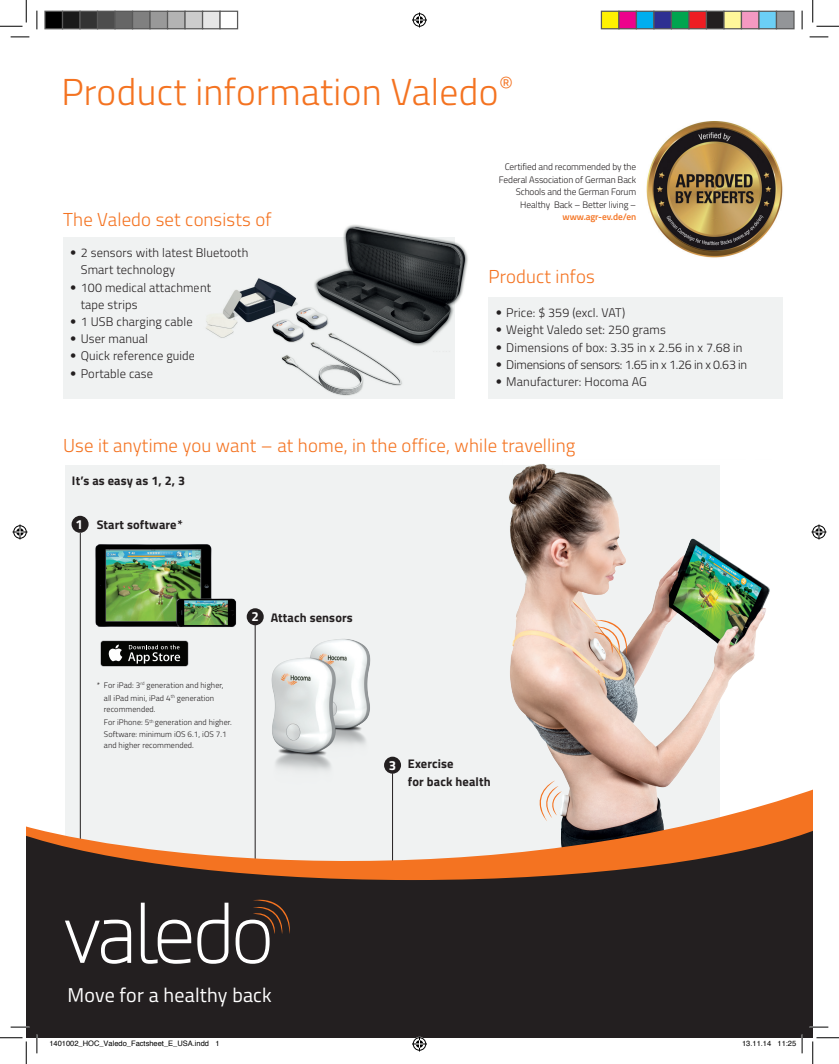
<style>
.page{position:relative;width:839px;height:1064px;background:#fff}
.page>*{position:absolute;margin:0;border:0;box-sizing:border-box;transform-origin:0 0}
.t1{font:300 37.5px "Titillium";letter-spacing:.01em;color:#f47321}
.t2{font:20px "Titillium";letter-spacing:.01em;color:#fff}
.t3{font:300 18.75px "Titillium";letter-spacing:.01em;color:#f47321}
.t4{font:700 13.25px "Titillium";color:#fff}
.t5{font:300 12.5px/17.2px "Titillium";letter-spacing:.01em;color:#231f20}
.t6{font:700 12.5px/17.2px "Titillium";letter-spacing:.01em;color:#231f20}
.t7{font:300 12.5px "Titillium";letter-spacing:-.02em;color:#231f20}
.t8{font:300 9.38px/12.5px "Titillium";letter-spacing:-.01em;color:#231f20;text-align:right}
.t9{font:600 9.38px "Titillium";letter-spacing:-.01em;color:#f47321}
.t10{font:300 8.12px/13px "Titillium";letter-spacing:.01em;color:#231f20}
.t11{font:7.5px "Helvetica";color:#000}
.s1{font-family:"Helvetica Neue LTW1 G";font-weight:700;font-stretch:condensed}
</style>
<div class="page">
<div style="left:63px;top:237px;width:392px;height:162px;background:#f0f2f2"></div>
<img style="left:206px;top:225px;width:262px;height:171px">
<div style="left:65px;top:465px;width:654px;height:485px;background:#f0f2f2"></div>
<hr style="left:255px;top:621px;width:1px;height:281px;background:#231f20">
<div style="left:72px;top:516px;width:17px;height:17px;background:#231f20;border-radius:50%"></div>
<div style="left:247px;top:608px;width:17px;height:17px;background:#231f20;border-radius:50%"></div>
<hr style="left:392px;top:773px;width:1px;height:124px;background:#231f20">
<hr style="left:80px;top:533px;width:1px;height:407px;background:#231f20">
<img style="left:509px;top:463px;width:261px;height:323px">
<div style="left:384px;top:757px;width:17px;height:17px;background:#231f20;border-radius:50%"></div>
<svg style="left:594px;top:619px;width:36px;height:36px"></svg>
<svg style="left:533px;top:780px;width:29px;height:6px"></svg>
<div style="left:100px;top:640px;width:88px;height:26px;background:#b2b3b7;border-radius:3px"></div>
<div style="left:101px;top:641px;width:87px;height:25px;background:#040503;border-radius:3px"></div>
<svg style="left:108px;top:644px;width:14px;height:17px"></svg>
<svg style="left:128px;top:645px;width:52px;height:18px"></svg>
<img style="left:271px;top:639px;width:100px;height:131px">
<img style="left:95px;top:544px;width:142px;height:84px">
<img style="left:106px;top:550px;width:94px;height:71px">
<img style="left:184px;top:600px;width:43px;height:25px">
<div style="left:488px;top:297px;width:295px;height:102px;background:#f0f2f2"></div>
<img style="left:646px;top:122px;width:137px;height:136px">
<svg style="left:26px;top:786px;width:787px;height:41px"></svg>
<svg style="left:26px;top:827px;width:787px;height:211px;background:#4a3a33"></svg>
<svg style="left:141px;top:902px;width:50px;height:62px"></svg>
<svg style="left:197px;top:902px;width:31px;height:62px"></svg>
<svg style="left:236px;top:896px;width:56px;height:68px;background:#443c39"></svg>
<svg style="left:65px;top:919px;width:66px;height:45px"></svg>
<svg style="left:11px;top:36px;width:18px;height:2px"></svg>
<svg style="left:809px;top:36px;width:19px;height:2px"></svg>
<svg style="left:11px;top:1026px;width:18px;height:2px"></svg>
<svg style="left:809px;top:1026px;width:19px;height:2px"></svg>
<svg style="left:36px;top:11px;width:2px;height:18px"></svg>
<svg style="left:36px;top:1034px;width:2px;height:19px"></svg>
<svg style="left:801px;top:11px;width:2px;height:18px"></svg>
<svg style="left:0;top:0;width:27px;height:27px"></svg>
<svg style="left:0;top:1037px;width:27px;height:27px"></svg>
<svg style="left:812px;top:0;width:27px;height:27px"></svg>
<svg style="left:812px;top:1037px;width:27px;height:27px"></svg>
<svg style="left:412px;top:13px;width:15px;height:15px"></svg>
<svg style="left:412px;top:1036px;width:15px;height:15px"></svg>
<svg style="left:13px;top:524px;width:15px;height:15px"></svg>
<svg style="left:811px;top:524px;width:15px;height:15px"></svg>
<div style="left:45px;top:11px;width:18px;height:18px;background:#000"></div>
<div style="left:44px;top:11px;width:19px;height:18px;border:1px solid #595959"></div>
<div style="left:63px;top:11px;width:17px;height:18px;background:#1a1a1a"></div>
<div style="left:62px;top:11px;width:19px;height:18px;border:1px solid #595959"></div>
<div style="left:80px;top:11px;width:18px;height:18px;background:#333"></div>
<div style="left:79px;top:11px;width:19px;height:18px;border:1px solid #595959"></div>
<div style="left:98px;top:11px;width:17px;height:18px;background:#4d4d4d"></div>
<div style="left:97px;top:11px;width:19px;height:18px;border:1px solid #595959"></div>
<div style="left:115px;top:11px;width:18px;height:18px;background:#666"></div>
<div style="left:114px;top:11px;width:19px;height:18px;border:1px solid #595959"></div>
<div style="left:133px;top:11px;width:17px;height:18px;background:#808080"></div>
<div style="left:132px;top:11px;width:19px;height:18px;border:1px solid #595959"></div>
<div style="left:150px;top:11px;width:18px;height:18px;background:#999"></div>
<div style="left:149px;top:11px;width:19px;height:18px;border:1px solid #595959"></div>
<div style="left:168px;top:11px;width:17px;height:18px;background:#b3b3b3"></div>
<div style="left:167px;top:11px;width:19px;height:18px;border:1px solid #595959"></div>
<div style="left:185px;top:11px;width:18px;height:18px;background:#ccc"></div>
<div style="left:184px;top:11px;width:19px;height:18px;border:1px solid #595959"></div>
<div style="left:203px;top:11px;width:17px;height:18px;background:#e6e6e6"></div>
<div style="left:202px;top:11px;width:19px;height:18px;border:1px solid #595959"></div>
<div style="left:219px;top:11px;width:19px;height:18px;border:1px solid #595959"></div>
<div style="left:601px;top:11px;width:18px;height:18px;background:#fff101"></div>
<div style="left:601px;top:11px;width:18px;height:18px;border:1px solid #595959"></div>
<div style="left:619px;top:11px;width:17px;height:18px;background:#ed028c"></div>
<div style="left:618px;top:11px;width:19px;height:18px;border:1px solid #595959"></div>
<div style="left:636px;top:11px;width:18px;height:18px;background:#00aeef"></div>
<div style="left:636px;top:11px;width:18px;height:18px;border:1px solid #595959"></div>
<div style="left:654px;top:11px;width:17px;height:18px;background:#2e3092"></div>
<div style="left:653px;top:11px;width:19px;height:18px;border:1px solid #595959"></div>
<div style="left:671px;top:11px;width:18px;height:18px;background:#00a54f"></div>
<div style="left:671px;top:11px;width:18px;height:18px;border:1px solid #595959"></div>
<div style="left:689px;top:11px;width:17px;height:18px;background:#ee1d23"></div>
<div style="left:688px;top:11px;width:19px;height:18px;border:1px solid #595959"></div>
<div style="left:706px;top:11px;width:18px;height:18px;background:#231f20"></div>
<div style="left:706px;top:11px;width:18px;height:18px;border:1px solid #595959"></div>
<div style="left:724px;top:11px;width:17px;height:18px;background:#fff79a"></div>
<div style="left:723px;top:11px;width:19px;height:18px;border:1px solid #595959"></div>
<div style="left:741px;top:11px;width:18px;height:18px;background:#f499c2"></div>
<div style="left:741px;top:11px;width:18px;height:18px;border:1px solid #595959"></div>
<div style="left:759px;top:11px;width:17px;height:18px;background:#6bcff6"></div>
<div style="left:758px;top:11px;width:19px;height:18px;border:1px solid #595959"></div>
<div style="left:776px;top:11px;width:18px;height:18px;background:#939598"></div>
<div style="left:776px;top:11px;width:18px;height:18px;border:1px solid #595959"></div>
<svg style="left:778px;top:1034px;width:25px;height:19px"></svg>
<h1 class="t1" style="left:61px;top:64px;width:453px">Product information Valedo<sup>®</sup></h1>
<h3 class="t3" style="left:63px;top:206px;width:210px">The Valedo set consists of</h3>
<p class="t5" style="left:81px;top:244px;width:169px;text-indent:-11px"><span class="s1">•</span> 2 sensors with latest Bluetooth<br>Smart technology</p>
<p class="t5" style="left:81px;top:278px;width:132px;text-indent:-11px"><span class="s1">•</span> 100 medical attachment tape strips</p>
<p class="t5" style="left:70px;top:312px;width:124px"><span class="s1">•</span> 1 USB charging cable</p>
<p class="t5" style="left:70px;top:329px;width:79px"><span class="s1">•</span> User manual</p>
<p class="t5" style="left:70px;top:347px;width:127px"><span class="s1">•</span> Quick reference guide</p>
<p class="t5" style="left:70px;top:364px;width:84px"><span class="s1">•</span> Portable case</p>
<p class="t8" style="left:499px;top:160px;width:139px">Certified and recommended by the<br>Federal Association of German Back<br>Schools and the German Forum<br>Healthy Back – Better living –</p>
<p class="t9" style="left:562px;top:210px;width:75px">www.agr-ev.de/en</p>
<h3 class="t3" style="left:488px;top:263px;width:108px">Product infos</h3>
<p class="t5" style="left:496px;top:304px;width:131px"><span class="s1">•</span> Price: $ 359 (excl. VAT)</p>
<p class="t5" style="left:496px;top:321px;width:172px"><span class="s1">•</span> Weight Valedo set: 250 grams</p>
<p class="t5" style="left:496px;top:338px;width:248px"><span class="s1">•</span> Dimensions of box: 3.35 in x 2.56 in x 7.68 in</p>
<p class="t7" style="left:496px;top:355px;width:253px"><span class="s1">•</span> Dimensions of sensors: 1.65 in x 1.26 in x 0.63 in</p>
<p class="t5" style="left:496px;top:372px;width:153px"><span class="s1">•</span> Manufacturer: Hocoma AG</p>
<h3 class="t3" style="left:63px;top:432px;width:514px">Use it anytime you want – at home, in the office, while travelling</h3>
<p class="t6" style="left:72px;top:472px;width:115px">It’s as easy as 1, 2, 3</p>
<p class="t6" style="left:97px;top:515px;width:88px">Start software*</p>
<p class="t4" style="left:76px;top:514px;width:9px">1</p>
<p class="t4" style="left:251px;top:606px;width:9px">2</p>
<p class="t6" style="left:271px;top:608px;width:84px">Attach sensors</p>
<p class="t10" style="left:97px;top:678px;width:128px;text-align:center">* For iPad: 3<sup>rd</sup> generation and higher, all iPad mini, iPad 4<sup>th</sup> generation</p>
<p class="t10" style="left:104px;top:703px;width:130px">recommended.<br>For iPhone: 5<sup>th</sup> generation and higher.</p>
<p class="t10" style="left:104px;top:728px;width:124px;line-height:11.2px">Software: minimum iOS 6.1, iOS 7.1 and higher recommended.</p>
<p class="t4" style="left:389px;top:755px;width:9px">3</p>
<p class="t6" style="left:408px;top:755px;width:84px">Exercise<br>for back health</p>
<h2 class="t2" style="left:68px;top:980px;width:206px">Move for a healthy back</h2>
<p class="t11" style="left:49px;top:1037px;width:172px">1401002_HOC_Valedo_Factsheet_E_USA.indd 1</p>
<p class="t11" style="left:742px;top:1037px;width:56px">13.11.14 11:25</p>
</div>
